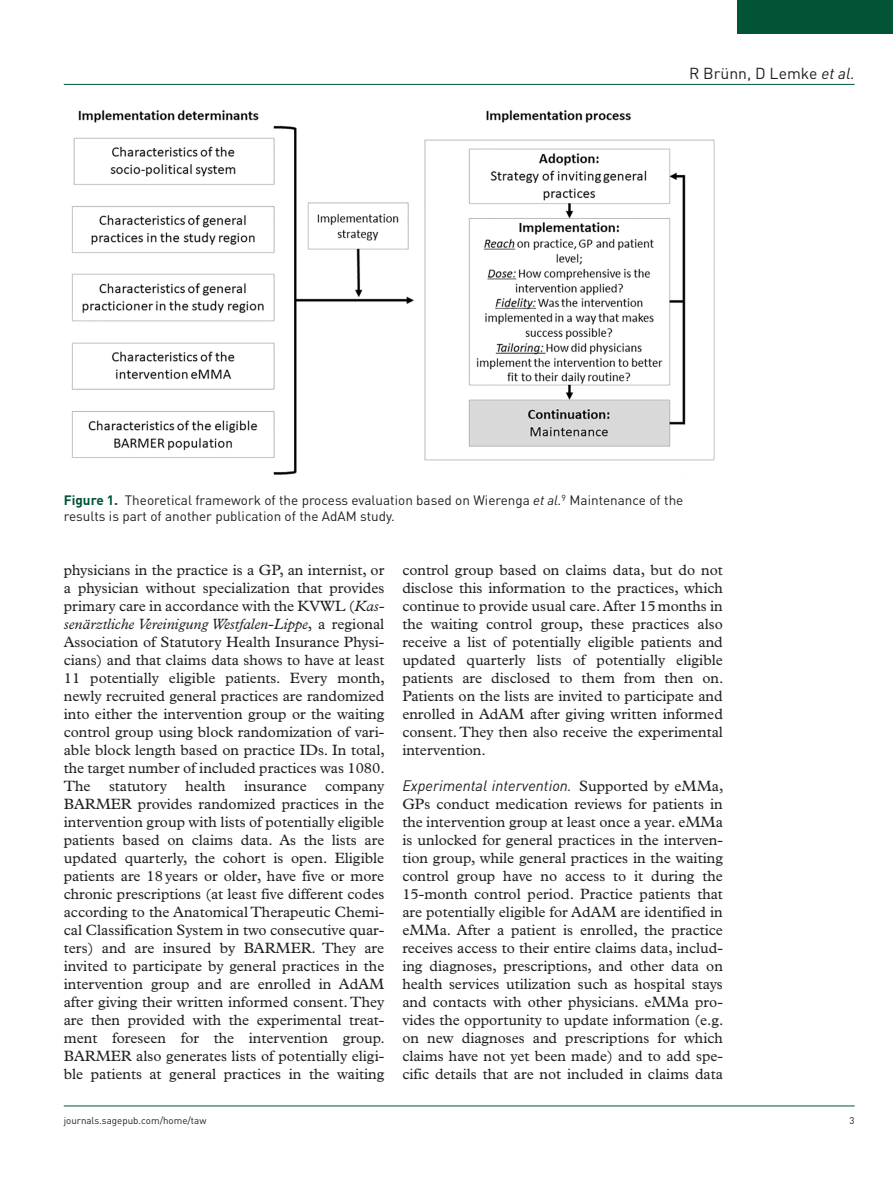
<style>
.page{position:relative;width:893px;height:1191px;background:#fff}
.page>*{position:absolute;margin:0;border:0;box-sizing:border-box;transform-origin:0 0}
.t1{font:15.75px "DIN";color:#231f20}
.t2{font:15px/18px "Plantin Std";color:#231f20;text-align:justify}
.t3{font:italic 15px "DIN";color:#231f20}
.t4{font:13.5px/15.8px "DIN";color:#231f20}
.t5{font:9.75px "DIN";color:#231f20}
.s1{font-style:italic}
.s2{font-weight:700;color:#015436}
.s3{font-family:"Plantin Std";font-style:normal}
</style>
<div class="page">
<hr style="left:64px;top:84px;width:791px;height:1px;background:#015436">
<hr style="left:64px;top:1105px;width:791px;height:1px;background:#015436">
<div style="left:738px;top:0;width:155px;height:34px;background:#015436"></div>
<img style="left:71px;top:110px;width:644px;height:367px">
<p class="t1" style="left:689px;top:63px;width:167px">R Brünn, D Lemke <span class="s1">et al.</span></p>
<p class="t4" style="left:64px;top:492px;width:621px"><span class="s2">Figure 1.</span> Theoretical framework of the process evaluation based on Wierenga <span class="s1">et al.</span><sup>9</sup> Maintenance of the results is part of another publication of the AdAM study.</p>
<p class="t2" style="left:64px;top:560px;width:323px">physicians in the practice is a GP, an internist, or a physician without specialization that provides primary care in accordance with the KVWL (<span class="s1">Kas&shy;senärztliche Vereinigung Westfalen-Lippe</span>, a regional Association of Statutory Health Insurance Physi&shy;cians) and that claims data shows to have at least 11 potentially eligible patients. Every month, newly recruited general practices are randomized into either the intervention group or the waiting control group using block randomization of vari&shy;able block length based on practice IDs. In total, the target number of included practices was 1080.<br>The statutory health insurance company BARMER provides randomized practices in the intervention group with lists of potentially eligible patients based on claims data. As the lists are updated quarterly, the cohort is open. Eligible patients are 18years or older, have five or more chronic prescriptions (at least five different codes according to the Anatomical Therapeutic Chemi&shy;cal Classification System in two consecutive quar&shy;ters) and are insured by BARMER. They are invited to participate by general practices in the intervention group and are enrolled in AdAM after giving their written informed consent. They are then provided with the experimental treat&shy;ment foreseen for the intervention group.<br>BARMER also generates lists of potentially eligi&shy;ble patients at general practices in the waiting</p>
<p class="t2" style="left:402px;top:560px;width:323px">control group based on claims data, but do not disclose this information to the practices, which continue to provide usual care. After 15months in the waiting control group, these practices also receive a list of potentially eligible patients and updated quarterly lists of potentially eligible patients are disclosed to them from then on.<br>Patients on the lists are invited to participate and enrolled in AdAM after giving written informed consent. They then also receive the experimental intervention.</p>
<p class="t3" style="left:402px;top:776px;width:323px">Experimental intervention. <span class="s3">Supported by eMMa,</span></p>
<p class="t2" style="left:402px;top:794px;width:323px">GPs conduct medication reviews for patients in the intervention group at least once a year. eMMa is unlocked for general practices in the interven&shy;tion group, while general practices in the waiting control group have no access to it during the 15-month control period. Practice patients that are potentially eligible for AdAM are identified in eMMa. After a patient is enrolled, the practice receives access to their entire claims data, includ&shy;ing diagnoses, prescriptions, and other data on health services utilization such as hospital stays and contacts with other physicians. eMMa pro&shy;vides the opportunity to update information (e.g. on new diagnoses and prescriptions for which claims have not yet been made) and to add spe&shy;cific details that are not included in claims data</p>
<p class="t5" style="left:64px;top:1114px;width:144px">journals.sagepub.com/home/taw</p>
<p class="t5" style="left:850px;top:1114px;width:7px">3</p>
</div>
